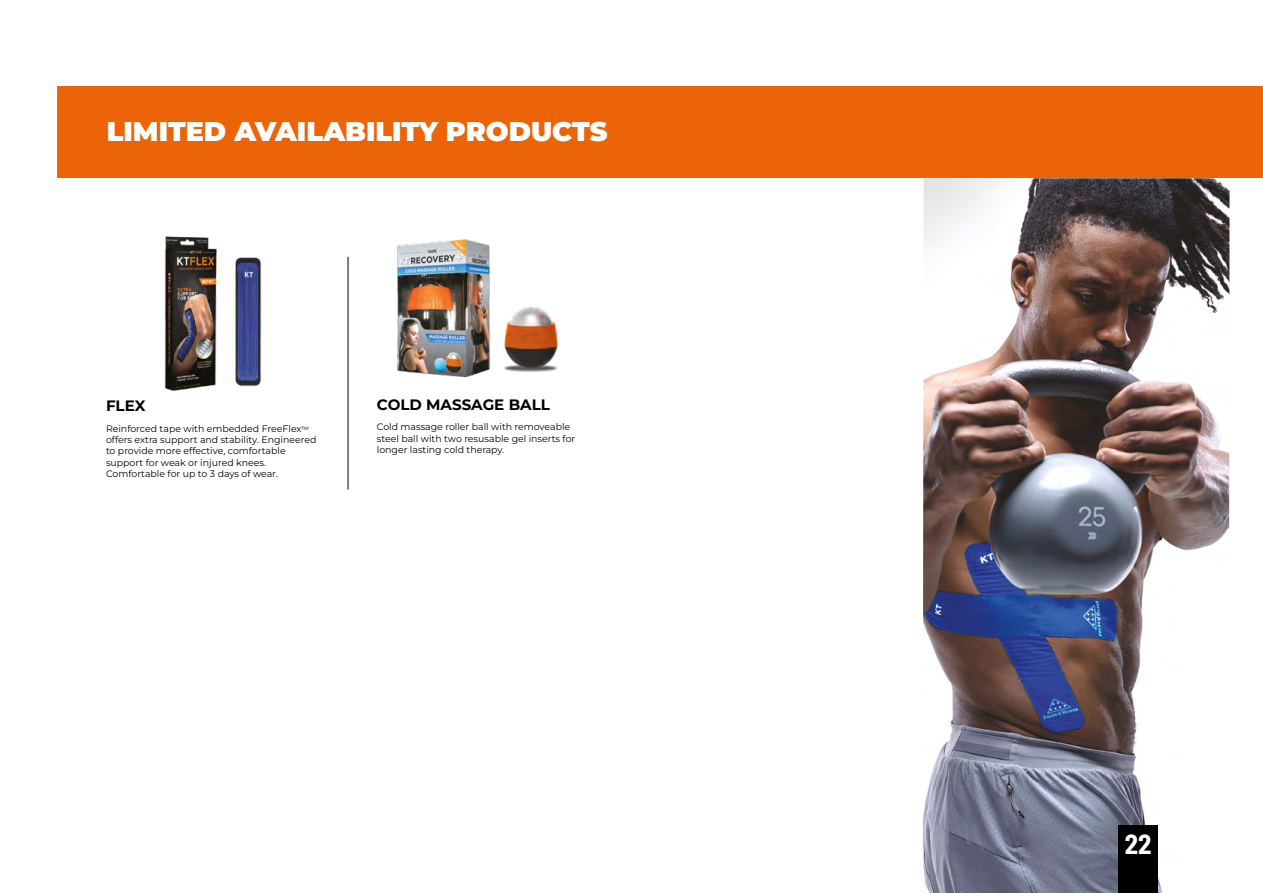
<style>
.page{position:relative;width:1263px;height:893px;background:#fff}
.page>*{position:absolute;margin:0;border:0;box-sizing:border-box;transform-origin:0 0}
.t1{font:900 27px "Montserrat";color:#fff}
.t2{font:700 semi-condensed 27px "Barlow";color:#fff}
.t3{font:700 15px "Montserrat";color:#000}
.t4{font:9.45px/11.2px "Montserrat";color:#000}
.s1{font-size:7.5px}
</style>
<div class="page">
<div style="left:58px;top:87px;width:1205px;height:91px;background:#ec6408"></div>
<img style="left:397px;top:239px;width:94px;height:139px">
<img style="left:504px;top:306px;width:54px;height:66px">
<img style="left:923px;top:178px;width:306px;height:715px">
<div style="left:1118px;top:825px;width:40px;height:68px;background:#000"></div>
<img style="left:164px;top:236px;width:53px;height:156px">
<img style="left:235px;top:257px;width:27px;height:130px">
<hr style="left:348px;top:257px;width:1px;height:233px;background:#000">
<h1 class="t1" style="left:107px;top:113px;width:502px">LIMITED AVAILABILITY PRODUCTS</h1>
<h2 class="t3" style="left:106px;top:396px;width:41px">FLEX</h2>
<p class="t4" style="left:106px;top:422px;width:212px">Reinforced tape with embedded FreeFlex<span class="s1">™ </span>offers extra support and stability. Engineered to provide more effective, comfortable support for weak or injured knees.<br>Comfortable for up to 3 days of wear.</p>
<h2 class="t3" style="left:377px;top:395px;width:175px">COLD MASSAGE BALL</h2>
<p class="t4" style="left:377px;top:421px;width:200px">Cold massage roller ball with removeable steel ball with two resusable gel inserts for longer lasting cold therapy.</p>
<h1 class="t2" style="left:1125px;top:825px;width:28px">22</h1>
</div>
